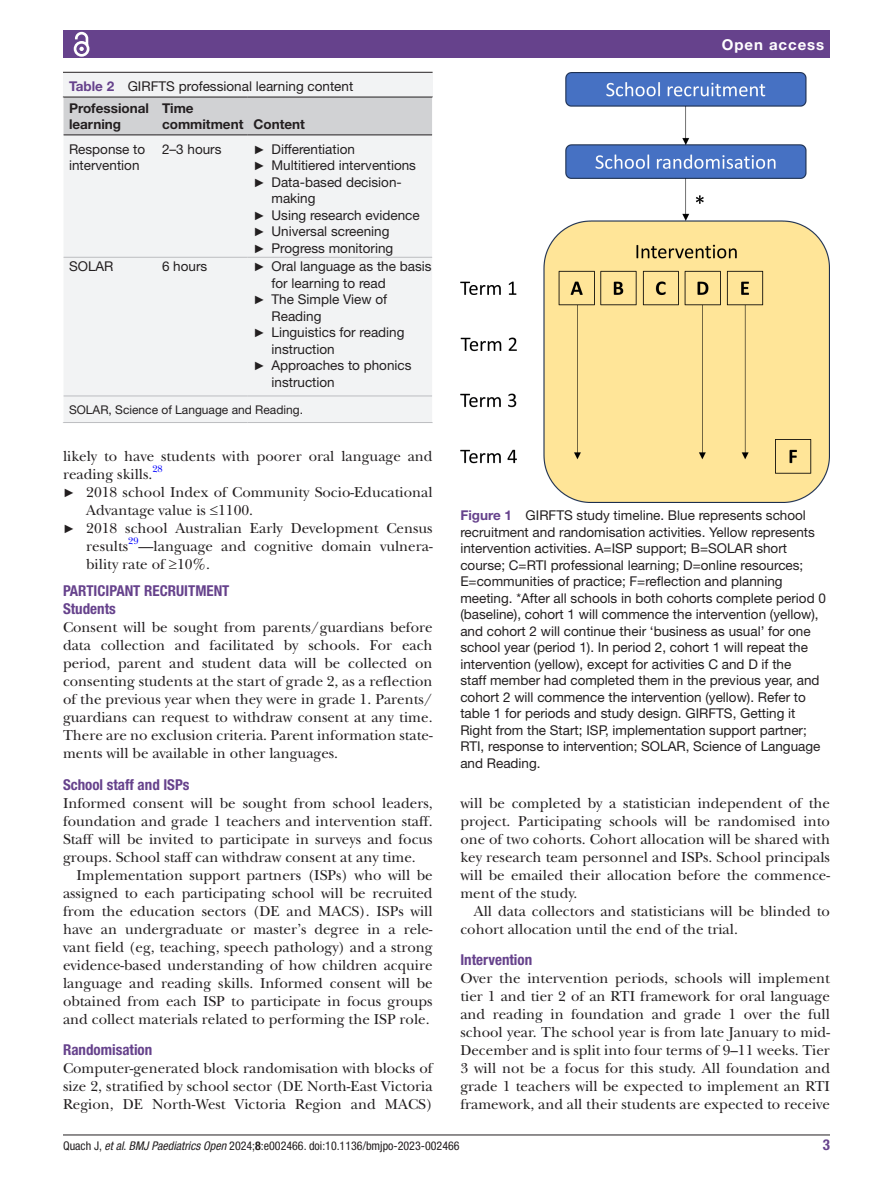
<style>
.page{position:relative;width:893px;height:1191px;background:#fff}
.page>*{position:absolute;margin:0;border:0;box-sizing:border-box;transform-origin:0 0}
.t1{font:15px/18px "New Baskerville";color:#231f20;text-align:justify}
.t2{font:700 condensed 15px/18px "Helvetica Neue LT Std";color:#66428c}
.t3{font:700 15px "Helvetica Neue LT Std";letter-spacing:.065em;color:#fff}
.t4{font:13.5px/16.5px "Helvetica Neue LT Std";color:#231f20}
.t5{font:700 13.5px/16.2px "Helvetica Neue LT Std";color:#231f20}
.t6{font:condensed 12px "Helvetica Neue LT Std";color:#231f20}
.t7{font:12px "Helvetica Neue LT Std";color:#231f20}
.t8{font:9.9px "New Baskerville";color:#00f}
.s1{font-weight:700;color:#66428c}
.s2{font-weight:700}
.s3{font-family:"Arial";font-size:12px}
.s4{font-style:italic}
</style>
<div class="page">
<hr style="left:63px;top:1134px;width:767px;height:1px;background:#231f20">
<div style="left:63px;top:31px;width:767px;height:27px;background:#66428c"></div>
<svg style="left:73px;top:31px;width:17px;height:26px"></svg>
<div style="left:63px;top:73px;width:370px;height:350px;background:#f2f3f4"></div>
<hr style="left:63px;top:72px;width:370px;height:1px;background:#231f20">
<div style="left:64px;top:98px;width:368px;height:36px;background:#d1d2d4"></div>
<hr style="left:63px;top:97px;width:93px;height:1px;background:#231f20">
<hr style="left:63px;top:134px;width:93px;height:1px;background:#231f20">
<hr style="left:156px;top:97px;width:92px;height:1px;background:#231f20">
<hr style="left:156px;top:134px;width:92px;height:1px;background:#231f20">
<hr style="left:248px;top:97px;width:185px;height:1px;background:#231f20">
<hr style="left:248px;top:134px;width:184px;height:1px;background:#231f20">
<hr style="left:63px;top:257px;width:93px;height:1px;background:#bcbdc0">
<hr style="left:156px;top:257px;width:92px;height:1px;background:#bcbdc0">
<hr style="left:156px;top:396px;width:92px;height:1px;background:#bcbdc0">
<hr style="left:248px;top:257px;width:184px;height:1px;background:#bcbdc0">
<hr style="left:63px;top:396px;width:93px;height:1px;background:#bcbdc0">
<hr style="left:248px;top:396px;width:184px;height:1px;background:#bcbdc0">
<hr style="left:63px;top:422px;width:93px;height:1px;background:#bcbdc0">
<hr style="left:156px;top:422px;width:92px;height:1px;background:#bcbdc0">
<hr style="left:248px;top:422px;width:185px;height:1px;background:#bcbdc0">
<hr style="left:63px;top:97px;width:1px;height:38px;background:#fff">
<hr style="left:63px;top:135px;width:1px;height:122px;background:#fff">
<hr style="left:63px;top:257px;width:1px;height:139px;background:#fff">
<hr style="left:432px;top:97px;width:1px;height:38px;background:#fff">
<hr style="left:432px;top:135px;width:1px;height:122px;background:#fff">
<hr style="left:432px;top:257px;width:1px;height:139px;background:#fff">
<svg style="left:432px;top:397px;width:1px;height:25px"></svg>
<img style="left:460px;top:73px;width:370px;height:429px">
<p class="t4" style="left:69px;top:75px;width:286px;line-height:22px"><span class="s1">Table 2</span> GIRFTS professional learning content<br><span class="s2">Professional</span></p>
<p class="t5" style="left:69px;top:116px;width:54px">learning</p>
<p class="t5" style="left:162px;top:99px;width:145px">Time<br>commitment Content</p>
<p class="t4" style="left:69px;top:141px;width:78px">Response to intervention</p>
<p class="t4" style="left:162px;top:140px;width:61px">2–3 hours</p>
<p class="t4" style="left:253px;top:140px;width:103px"><span class="s3">►</span> Differentiation</p>
<p class="t4" style="left:253px;top:157px;width:164px"><span class="s3">►</span> Multitiered interventions</p>
<p class="t4" style="left:253px;top:173px;width:150px"><span class="s3">►</span> Data-based decision-</p>
<p class="t4" style="left:272px;top:190px;width:46px">making</p>
<p class="t4" style="left:253px;top:206px;width:168px"><span class="s3">►</span> Using research evidence</p>
<p class="t4" style="left:253px;top:223px;width:138px"><span class="s3">►</span> Universal screening</p>
<p class="t4" style="left:253px;top:239px;width:141px"><span class="s3">►</span> Progress monitoring</p>
<p class="t4" style="left:69px;top:258px;width:46px">SOLAR</p>
<p class="t4" style="left:162px;top:258px;width:47px">6 hours</p>
<p class="t4" style="left:253px;top:258px;width:180px"><span class="s3">►</span> Oral language as the basis</p>
<p class="t4" style="left:272px;top:275px;width:116px">for learning to read</p>
<p class="t4" style="left:253px;top:291px;width:135px"><span class="s3">►</span> The Simple View of</p>
<p class="t4" style="left:272px;top:308px;width:52px">Reading</p>
<p class="t4" style="left:253px;top:324px;width:153px"><span class="s3">►</span> Linguistics for reading</p>
<p class="t4" style="left:272px;top:341px;width:65px">instruction</p>
<p class="t4" style="left:253px;top:357px;width:160px"><span class="s3">►</span> Approaches to phonics</p>
<p class="t4" style="left:272px;top:374px;width:65px">instruction</p>
<p class="t7" style="left:69px;top:402px;width:236px">SOLAR, Science of Language and Reading.</p>
<p class="t1" style="left:63px;top:447px;width:371px">likely to have students with poorer oral language and reading skills.</p>
<p class="t8" style="left:152px;top:463px;width:12px">28</p>
<p class="t1" style="left:63px;top:483px;width:371px"><span class="s3">►</span> 2018 school Index of Community Socio-Educational</p>
<p class="t1" style="left:86px;top:501px;width:168px">Advantage value is ≤1100.</p>
<p class="t1" style="left:63px;top:519px;width:371px"><span class="s3">►</span> 2018 school Australian Early Development Census</p>
<p class="t1" style="left:86px;top:537px;width:43px">results</p>
<p class="t8" style="left:128px;top:535px;width:12px">29</p>
<p class="t1" style="left:86px;top:537px;width:348px;text-indent:52px">—language and cognitive domain vulnera&shy;bility rate of ≥10%.</p>
<p class="t2" style="left:63px;top:581px;width:168px">PARTICIPANT RECRUITMENT<br>Students</p>
<p class="t1" style="left:63px;top:618px;width:371px">Consent will be sought from parents/guardians before data collection and facilitated by schools. For each period, parent and student data will be collected on consenting students at the start of grade 2, as a reflection of the previous year when they were in grade 1. Parents/ guardians can request to withdraw consent at any time.<br>There are no exclusion criteria. Parent information state&shy;ments will be available in other languages.</p>
<p class="t2" style="left:63px;top:775px;width:128px">School staff and ISPs</p>
<p class="t1" style="left:63px;top:794px;width:371px">Informed consent will be sought from school leaders, foundation and grade 1 teachers and intervention staff.<br>Staff will be invited to participate in surveys and focus groups. School staff can withdraw consent at any time.</p>
<p class="t1" style="left:63px;top:866px;width:371px;text-indent:14px">Implementation support partners (ISPs) who will be assigned to each participating school will be recruited from the education sectors (DE and MACS). ISPs will have an undergraduate or master’s degree in a rele&shy;vant field (eg, teaching, speech pathology) and a strong evidence-based understanding of how children acquire language and reading skills. Informed consent will be obtained from each ISP to participate in focus groups and collect materials related to performing the ISP role.</p>
<p class="t2" style="left:63px;top:1040px;width:91px">Randomisation</p>
<p class="t1" style="left:63px;top:1059px;width:371px">Computer-generated block randomisation with blocks of size 2, stratified by school sector (DE North-East Victoria Region, DE North-West Victoria Region and MACS)</p>
<p class="t3" style="left:722px;top:35px;width:104px">Open access</p>
<p class="t4" style="left:460px;top:507px;width:367px"><span class="s1">Figure 1</span> GIRFTS study timeline. Blue represents school recruitment and randomisation activities. Yellow represents intervention activities. A=ISP support; B=SOLAR short course; C=RTI professional learning; D=online resources; E=communities of practice; F=reflection and planning meeting. *After all schools in both cohorts complete period 0 (baseline), cohort 1 will commence the intervention (yellow), and cohort 2 will continue their ‘business as usual’ for one school year (period 1). In period 2, cohort 1 will repeat the intervention (yellow), except for activities C and D if the<br>staff member had completed them in the previous year, and cohort 2 will commence the intervention (yellow). Refer to table 1 for periods and study design. GIRFTS, Getting it Right from the Start; ISP, implementation support partner; RTI, response to intervention; SOLAR, Science of Language and Reading.</p>
<p class="t1" style="left:460px;top:794px;width:371px">will be completed by a statistician independent of the project. Participating schools will be randomised into one of two cohorts. Cohort allocation will be shared with key research team personnel and ISPs. School principals will be emailed their allocation before the commence&shy;ment of the study.</p>
<p class="t1" style="left:460px;top:902px;width:371px;text-indent:14px">All data collectors and statisticians will be blinded to cohort allocation until the end of the trial.</p>
<p class="t2" style="left:460px;top:950px;width:73px">Intervention</p>
<p class="t1" style="left:460px;top:969px;width:371px">Over the intervention periods, schools will implement tier 1 and tier 2 of an RTI framework for oral language and reading in foundation and grade 1 over the full school year. The school year is from late January to mid-December and is split into four terms of 9–11 weeks. Tier 3 will not be a focus for this study. All foundation and grade 1 teachers will be expected to implement an RTI framework, and all their students are expected to receive</p>
<p class="t6" style="left:63px;top:1138px;width:398px">Quach J, <span class="s4">et al</span>. <span class="s4">BMJ Paediatrics Open</span> 2024;<span class="s2">8</span>:e002466. doi:10.1136/bmjpo-2023-002466</p>
<p class="t2" style="left:823px;top:1135px;width:9px">3</p>
</div>
